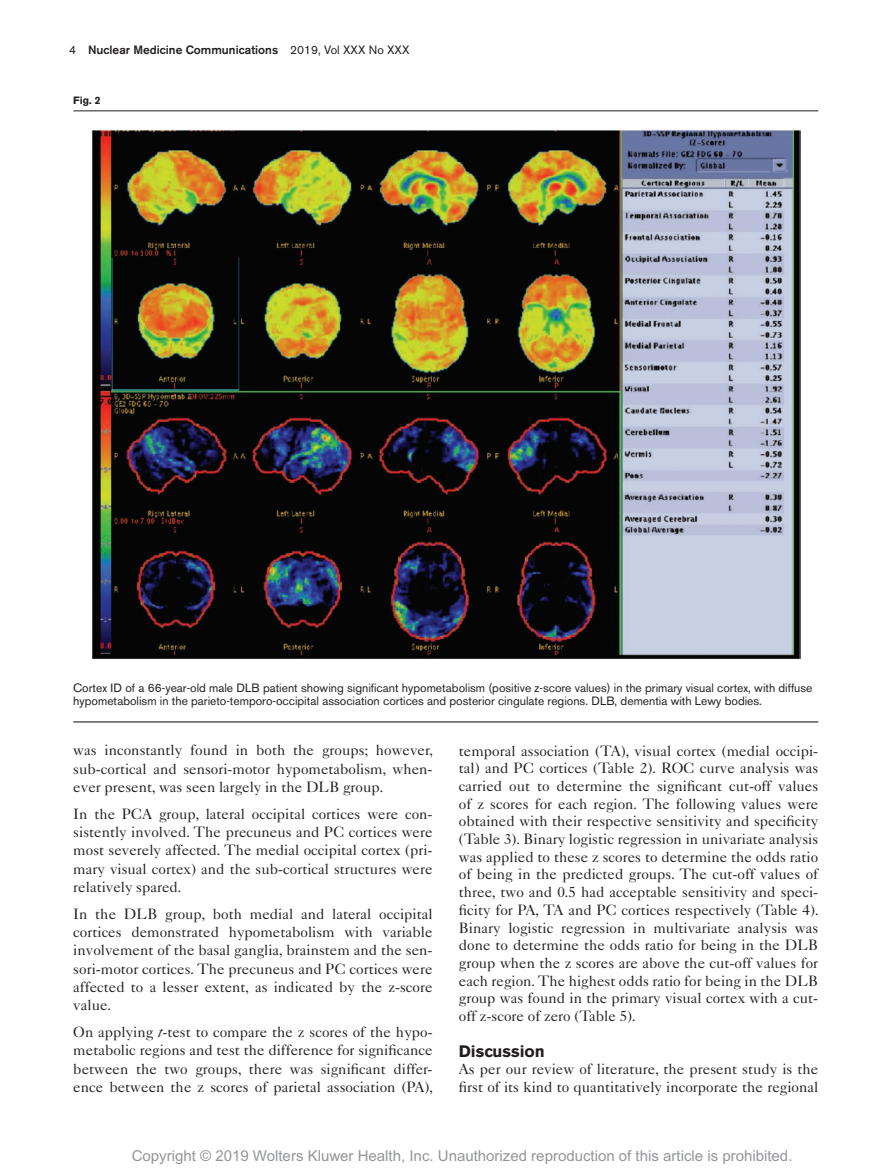
<style>
.page{position:relative;width:881px;height:1174px;background:#fff}
.page>*{position:absolute;margin:0;border:0;box-sizing:border-box;transform-origin:0 0}
.t1{font:700 16.5px "Akzidenz Grotesk BE";color:#231f20}
.t2{font:15px/17.7px "Caslon 540 LT Std";color:#231f20;text-align:justify}
.t3{font:15px "Arial MT Std";color:#939598}
.t4{font:12px/12.8px "Akzidenz Grotesk BE";color:#231f20}
.t5{font:500 12px "Akzidenz Grotesk BE";color:#231f20}
.t6{font:700 10.5px "Akzidenz Grotesk BE";color:#231f20}
.s1{font-weight:400}
.s2{font-style:italic}
</style>
<div class="page">
<img style="left:91px;top:129px;width:708px;height:530px">
<hr style="left:73px;top:111px;width:744px;height:1px;background:#231f20">
<hr style="left:73px;top:721px;width:744px;height:1px;background:#231f20">
<p class="t5" style="left:69px;top:42px;width:342px"><span class="s1">4</span> Nuclear Medicine Communications <span class="s1">2019, Vol XXX No XXX</span></p>
<p class="t6" style="left:73px;top:94px;width:29px">Fig. 2</p>
<p class="t4" style="left:73px;top:681px;width:740px">Cortex ID of a 66-year-old male DLB patient showing significant hypometabolism (positive z-score values) in the primary visual cortex, with diffuse hypometabolism in the parieto-temporo-occipital association cortices and posterior cingulate regions. DLB, dementia with Lewy bodies.</p>
<p class="t2" style="left:73px;top:741px;width:361px;line-height:18.1px">was inconstantly found in both the groups; however, sub-cortical and sensori-motor hypometabolism, when&shy;ever present, was seen largely in the DLB group.</p>
<p class="t2" style="left:73px;top:804px;width:360px;line-height:18.1px">In the PCA group, lateral occipital cortices were con&shy;sistently involved. The precuneus and PC cortices were most severely affected. The medial occipital cortex (pri&shy;mary visual cortex) and the sub-cortical structures were relatively spared.</p>
<p class="t2" style="left:73px;top:904px;width:361px;line-height:18.1px">In the DLB group, both medial and lateral occipital cortices demonstrated hypometabolism with variable involvement of the basal ganglia, brainstem and the sen&shy;sori-motor cortices. The precuneus and PC cortices were affected to a lesser extent, as indicated by the z-score value.</p>
<p class="t2" style="left:73px;top:1023px;width:361px;line-height:18.1px">On applying <span class="s2">t</span>-test to compare the z scores of the hypo&shy;metabolic regions and test the difference for significance between the two groups, there was significant differ&shy;ence between the z scores of parietal association (PA),</p>
<p class="t2" style="left:458px;top:741px;width:361px">temporal association (TA), visual cortex (medial occipi&shy;tal) and PC cortices (Table 2). ROC curve analysis was carried out to determine the significant cut-off values of z scores for each region. The following values were obtained with their respective sensitivity and specificity (Table 3). Binary logistic regression in univariate analysis was applied to these z scores to determine the odds ratio of being in the predicted groups. The cut-off values of three, two and 0.5 had acceptable sensitivity and speci&shy;ficity for PA, TA and PC cortices respectively (Table 4).<br>Binary logistic regression in multivariate analysis was done to determine the odds ratio for being in the DLB group when the z scores are above the cut-off values for each region. The highest odds ratio for being in the DLB group was found in the primary visual cortex with a cut&shy;off z-score of zero (Table 5).</p>
<p class="t1" style="left:458px;top:1041px;width:87px">Discussion</p>
<p class="t2" style="left:458px;top:1060px;width:361px">As per our review of literature, the present study is the first of its kind to quantitatively incorporate the regional</p>
<p class="t3" style="left:132px;top:1147px;width:662px">Copyright © 2019 Wolters Kluwer Health, Inc. Unauthorized reproduction of this article is prohibited.</p>
</div>
